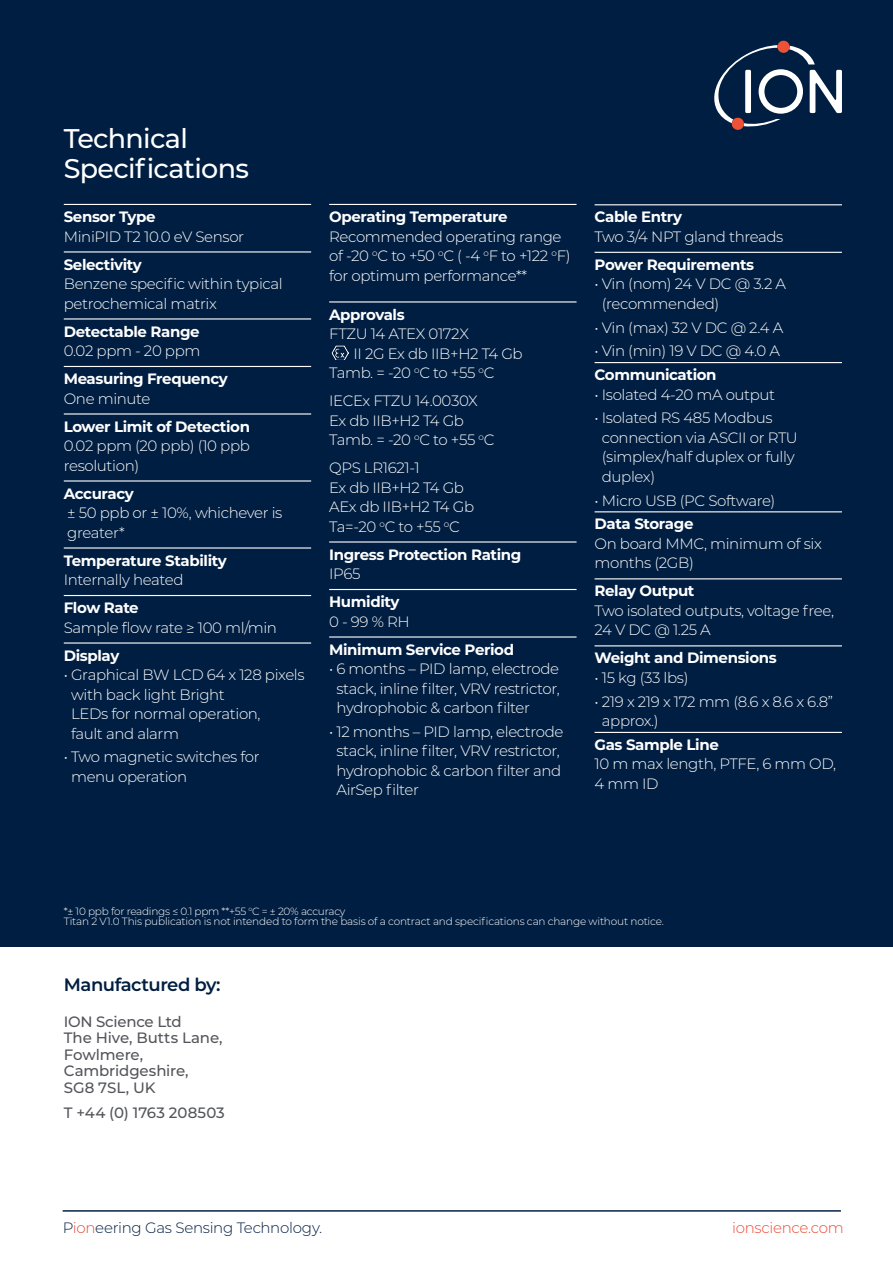
<style>
.page{position:relative;width:893px;height:1263px;background:#fff}
.page>*{position:absolute;margin:0;border:0;box-sizing:border-box;transform-origin:0 0}
.Subhead_1{font:500 27px/30px "Montserrat";letter-spacing:-.025em;color:#fff}
.t1{font:600 18px "Montserrat";letter-spacing:-.025em;color:#001e41}
.t2{font:300 15px/19.5px "Montserrat";letter-spacing:-.025em;color:#fff}
.t3{font:700 15px "Montserrat";letter-spacing:-.025em;color:#fff}
.t4{font:500 15px/16.5px "Montserrat";letter-spacing:-.01em;color:#54555a}
.t5{font:300 15px "Montserrat";letter-spacing:-.02em;color:#041e42}
.t6{font:500 15px "Montserrat";letter-spacing:.01em;color:#54555a}
.t7{font:300 15px "Montserrat";letter-spacing:-.02em;color:#ed4b38}
.t8{font:300 10.5px "Montserrat";letter-spacing:-.02em;color:#fff}
.s1{font-weight:700}
.s2{color:#e04e39}
</style>
<div class="page">
<div style="left:0;top:0;width:893px;height:946px;background:#001e41"></div>
<hr style="left:63px;top:1210px;width:778px;height:1px;background:#001e41">
<svg style="left:714px;top:40px;width:128px;height:90px"></svg>
<hr style="left:64px;top:204px;width:247px;height:1px;background:#fff">
<hr style="left:64px;top:251px;width:247px;height:1px;background:#fff">
<hr style="left:64px;top:318px;width:247px;height:1px;background:#fff">
<hr style="left:64px;top:366px;width:247px;height:1px;background:#fff">
<hr style="left:64px;top:413px;width:247px;height:2px;background:#fff">
<hr style="left:64px;top:480px;width:247px;height:2px;background:#fff">
<hr style="left:64px;top:547px;width:247px;height:2px;background:#fff">
<hr style="left:64px;top:595px;width:247px;height:1px;background:#fff">
<hr style="left:64px;top:642px;width:247px;height:2px;background:#fff">
<hr style="left:329px;top:204px;width:248px;height:1px;background:#fff">
<hr style="left:329px;top:301px;width:248px;height:1px;background:#fff">
<hr style="left:329px;top:541px;width:248px;height:1px;background:#fff">
<hr style="left:329px;top:589px;width:248px;height:1px;background:#fff">
<hr style="left:329px;top:636px;width:248px;height:2px;background:#fff">
<hr style="left:595px;top:204px;width:247px;height:1px;background:#fff">
<hr style="left:595px;top:252px;width:247px;height:1px;background:#fff">
<hr style="left:595px;top:362px;width:247px;height:1px;background:#fff">
<hr style="left:595px;top:511px;width:247px;height:1px;background:#fff">
<hr style="left:595px;top:578px;width:247px;height:1px;background:#fff">
<hr style="left:595px;top:645px;width:247px;height:1px;background:#fff">
<hr style="left:595px;top:732px;width:247px;height:1px;background:#fff">
<img style="left:331px;top:345px;width:18px;height:15px">
<p class="Subhead_1" style="left:64px;top:123px;width:187px">Technical<br>Specifications</p>
<p class="t3" style="left:64px;top:206px;width:93px">Sensor Type</p>
<p class="t2" style="left:64px;top:226px;width:182px">MiniPID T2 10.0 eV Sensor</p>
<p class="t3" style="left:64px;top:253px;width:80px">Selectivity</p>
<p class="t2" style="left:64px;top:273px;width:220px">Benzene specific within typical petrochemical matrix</p>
<p class="t3" style="left:64px;top:320px;width:137px">Detectable Range</p>
<p class="t2" style="left:64px;top:340px;width:138px">0.02 ppm - 20 ppm</p>
<p class="t3" style="left:64px;top:368px;width:165px">Measuring Frequency</p>
<p class="t2" style="left:64px;top:388px;width:88px">One minute</p>
<p class="t3" style="left:64px;top:415px;width:188px">Lower Limit of Detection</p>
<p class="t2" style="left:64px;top:435px;width:188px">0.02 ppm (20 ppb) (10 ppb resolution)</p>
<p class="t3" style="left:64px;top:482px;width:72px">Accuracy</p>
<p class="t2" style="left:67px;top:502px;width:217px">± 50 ppb or ± 10%, whichever is greater*</p>
<p class="t3" style="left:64px;top:549px;width:165px">Temperature Stability</p>
<p class="t2" style="left:64px;top:569px;width:121px">Internally heated</p>
<p class="t3" style="left:64px;top:597px;width:76px">Flow Rate</p>
<p class="t2" style="left:64px;top:617px;width:215px">Sample flow rate ≥ 100 ml/min</p>
<p class="t3" style="left:64px;top:644px;width:57px">Display</p>
<p class="t2" style="left:71px;top:664px;width:235px;text-indent:-7px">• Graphical BW LCD 64 x 128 pixels with back light Bright<br>LEDs for normal operation,<br>fault and alarm</p>
<p class="t2" style="left:71px;top:747px;width:190px;text-indent:-7px">• Two magnetic switches for menu operation</p>
<p class="t2" style="left:329px;top:206px;width:243px"><span class="s1">Operating Temperature<br></span>Recommended operating range of -20 <sup>o</sup>C to +50 <sup>o</sup>C ( -4 <sup>o</sup>F to +122 <sup>o</sup>F) for optimum performance**</p>
<p class="t3" style="left:329px;top:303px;width:77px">Approvals</p>
<p class="t2" style="left:329px;top:323px;width:141px">FTZU 14 ATEX 0172X</p>
<p class="t2" style="left:354px;top:343px;width:171px">II 2G Ex db IIB+H2 T4 Gb</p>
<p class="t2" style="left:329px;top:362px;width:167px">Tamb. = -20 <sup>o</sup>C to +55 <sup>o</sup>C</p>
<p class="t2" style="left:329px;top:390px;width:167px">IECEx FTZU 14.0030X<br>Ex db IIB+H2 T4 Gb<br>Tamb. = -20 <sup>o</sup>C to +55 <sup>o</sup>C</p>
<p class="t2" style="left:329px;top:457px;width:147px">QPS LR1621-1<br>Ex db IIB+H2 T4 Gb<br>AEx db IIB+H2 T4 Gb<br>Ta=-20 <sup>o</sup>C to +55 <sup>o</sup>C</p>
<p class="t3" style="left:329px;top:543px;width:194px">Ingress Protection Rating</p>
<p class="t2" style="left:329px;top:563px;width:33px">IP65</p>
<p class="t3" style="left:329px;top:591px;width:72px">Humidity</p>
<p class="t2" style="left:329px;top:611px;width:82px">0 - 99 % RH</p>
<p class="t3" style="left:329px;top:638px;width:186px">Minimum Service Period</p>
<p class="t2" style="left:336px;top:658px;width:225px;text-align:justify;text-indent:-7px">• 6 months – PID lamp, electrode stack, inline filter, VRV restrictor, hydrophobic &amp; carbon filter</p>
<p class="t2" style="left:336px;top:721px;width:229px;text-indent:-7px">• 12 months – PID lamp, electrode stack, inline filter, VRV restrictor, hydrophobic &amp; carbon filter and<br>AirSep filter</p>
<p class="t3" style="left:595px;top:206px;width:89px">Cable Entry</p>
<p class="t2" style="left:595px;top:226px;width:190px">Two 3/4 NPT gland threads</p>
<p class="t3" style="left:595px;top:254px;width:161px">Power Requirements</p>
<p class="t2" style="left:602px;top:274px;width:186px;text-indent:-7px">• Vin (nom) 24 V DC @ 3.2 A (recommended)</p>
<p class="t2" style="left:595px;top:317px;width:190px">• Vin (max) 32 V DC @ 2.4 A</p>
<p class="t2" style="left:595px;top:341px;width:187px">• Vin (min) 19 V DC @ 4.0 A</p>
<p class="t3" style="left:595px;top:364px;width:124px">Communication</p>
<p class="t2" style="left:595px;top:384px;width:182px">• Isolated 4-20 mA output</p>
<p class="t2" style="left:602px;top:408px;width:197px;text-indent:-7px">• Isolated RS 485 Modbus connection via ASCII or RTU (simplex/half duplex or fully duplex)</p>
<p class="t2" style="left:595px;top:490px;width:182px">• Micro USB (PC Software)</p>
<p class="t3" style="left:595px;top:513px;width:100px">Data Storage</p>
<p class="t2" style="left:595px;top:533px;width:229px">On board MMC, minimum of six months (2GB)</p>
<p class="t3" style="left:595px;top:580px;width:101px">Relay Output</p>
<p class="t2" style="left:595px;top:600px;width:241px">Two isolated outputs, voltage free,<br>24 V DC @ 1.25 A</p>
<p class="t3" style="left:595px;top:647px;width:184px">Weight and Dimensions</p>
<p class="t2" style="left:595px;top:667px;width:95px">• 15 kg (33 lbs)</p>
<p class="t2" style="left:602px;top:691px;width:233px;text-indent:-7px">• 219 x 219 x 172 mm (8.6 x 8.6 x 6.8” approx.)</p>
<p class="t3" style="left:595px;top:734px;width:126px">Gas Sample Line</p>
<p class="t2" style="left:595px;top:754px;width:243px">10 m max length, PTFE, 6 mm OD,<br>4 mm ID</p>
<p class="t8" style="left:64px;top:904px;width:283px">*± 10 ppb for readings ≤ 0.1 ppm **+55 <sup>o</sup>C = ± 20% accuracy</p>
<p class="t8" style="left:64px;top:914px;width:602px">Titan 2 V1.0 This publication is not intended to form the basis of a contract and specifications can change without notice.</p>
<p class="t1" style="left:64px;top:972px;width:158px">Manufactured by:</p>
<p class="t4" style="left:64px;top:1012px;width:120px">ION Science Ltd</p>
<p class="t4" style="left:64px;top:1029px;width:160px">The Hive, Butts Lane,<br>Fowlmere,<br>Cambridgeshire,<br>SG8 7SL, UK</p>
<p class="t6" style="left:64px;top:1102px;width:163px">T +44 (0) 1763 208503</p>
<p class="t5" style="left:63px;top:1217px;width:261px">P<span class="s2">ion</span>eering Gas Sensing Technology.</p>
<p class="t7" style="left:732px;top:1217px;width:113px">ionscience.com</p>
</div>
